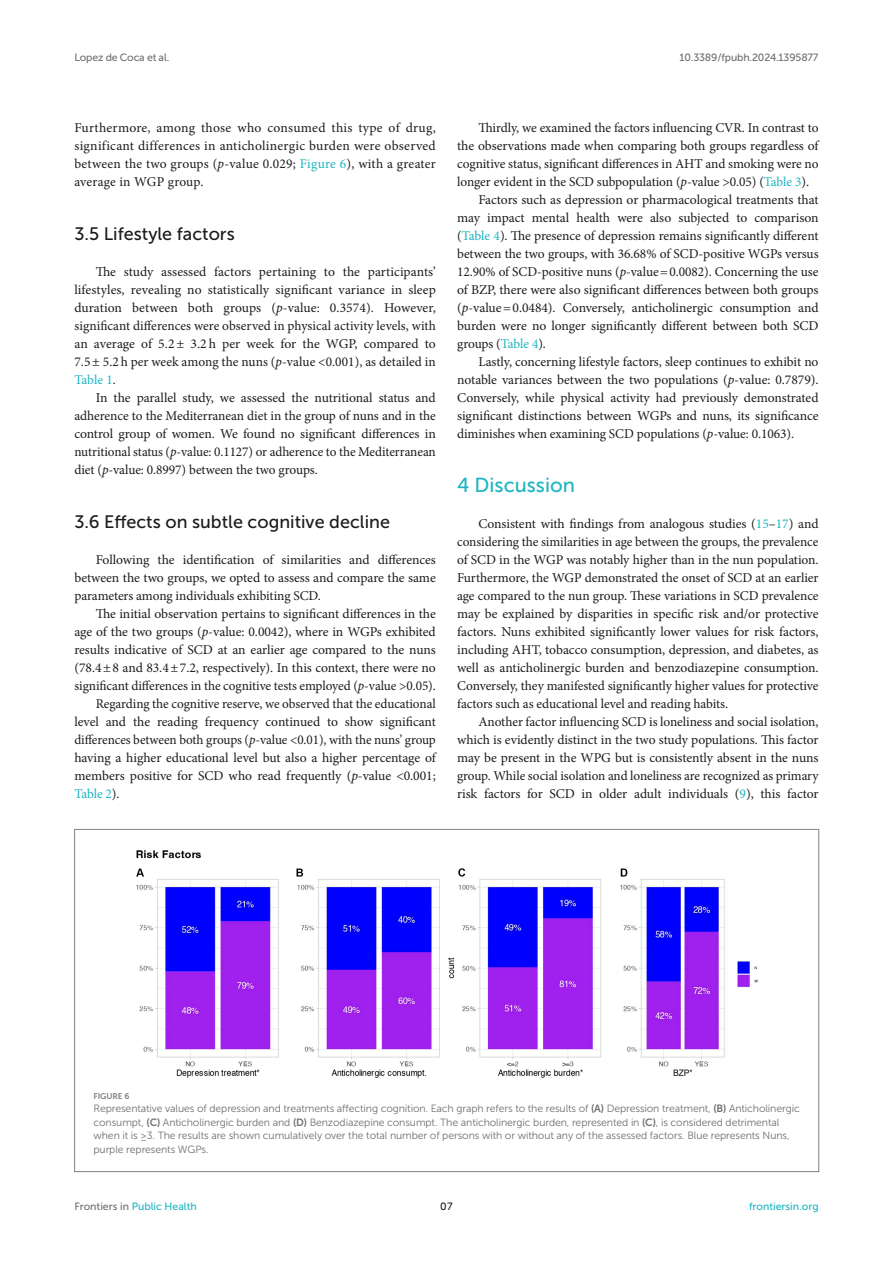
<style>
.page{position:relative;width:893px;height:1263px;background:#fff}
.page>*{position:absolute;margin:0;border:0;box-sizing:border-box;transform-origin:0 0}
.HEAD_1{font:20.25px "Museo Sans 500";color:#1db5c3}
.HEAD_2{font:18px "Museo Sans 500";color:#1b1c1b}
.TEXT{font:13.5px/18px "Minion Pro";letter-spacing:-.005em;color:#1b1c1b;text-align:justify}
.TEXT_FLUSH{font:13.5px/18px "Minion Pro";color:#1b1c1b;text-align:justify}
.FIG_LEG{font:10.5px/13.5px "Museo Sans 300";letter-spacing:-.01em;color:#706f70}
.t1{font:10.5px "Museo Sans 500";letter-spacing:-.015em;color:#706f70}
.t2{font:10.5px "Museo Sans 500";color:#1db5c3}
.t3{font:10.5px "Museo Sans 500";color:#1b1c1b}
.FIG_HD{font:8.25px "Museo Sans 700";letter-spacing:-.01em;color:#7e7f7f}
.s1{font-style:italic}
.s2{color:#1db5c3}
.s3{font-family:"Museo Sans 700"}
.s4{color:#706f70}
</style>
<div class="page">
<img style="left:136px;top:850px;width:622px;height:228px">
<p class="t1" style="left:74px;top:51px;width:96px">Lopez de Coca et al.</p>
<p class="t1" style="left:680px;top:51px;width:140px">10.3389/fpubh.2024.1395877</p>
<p class="TEXT_FLUSH" style="left:74px;top:119px;width:363px">Furthermore, among those who consumed this type of drug, significant differences in anticholinergic burden were observed between the two groups (<span class="s1">p</span>-value 0.029; <span class="s2">Figure 6</span>), with a greater average in WGP group.</p>
<p class="HEAD_2" style="left:74px;top:224px;width:162px">3.5 Lifestyle factors</p>
<p class="TEXT_FLUSH" style="left:74px;top:263px;width:363px;text-indent:21px">The study assessed factors pertaining to the participants’ lifestyles, revealing no statistically significant variance in sleep duration between both groups (<span class="s1">p</span>-value: 0.3574). However, significant differences were observed in physical activity levels, with an average of 5.2± 3.2 h per week for the WGP, compared to 7.5± 5.2 h per week among the nuns (<span class="s1">p</span>-value &lt;0.001), as detailed in <span class="s2">Table 1</span>.</p>
<p class="TEXT" style="left:74px;top:389px;width:363px;text-indent:21px">In the parallel study, we assessed the nutritional status and adherence to the Mediterranean diet in the group of nuns and in the control group of women. We found no significant differences in nutritional status (<span class="s1">p</span>-value: 0.1127) or adherence to the Mediterranean diet (<span class="s1">p</span>-value: 0.8997) between the two groups.</p>
<p class="HEAD_2" style="left:74px;top:512px;width:317px">3.6 Effects on subtle cognitive decline</p>
<p class="TEXT_FLUSH" style="left:74px;top:551px;width:363px;text-indent:21px">Following the identification of similarities and differences between the two groups, we opted to assess and compare the same parameters among individuals exhibiting SCD.</p>
<p class="TEXT" style="left:74px;top:605px;width:363px;text-indent:21px">The initial observation pertains to significant differences in the age of the two groups (<span class="s1">p</span>-value: 0.0042), where in WGPs exhibited results indicative of SCD at an earlier age compared to the nuns (78.4±8 and 83.4±7.2, respectively). In this context, there were no significant differences in the cognitive tests employed (<span class="s1">p</span>-value &gt;0.05).</p>
<p class="TEXT" style="left:74px;top:695px;width:363px;text-indent:21px">Regarding the cognitive reserve, we observed that the educational level and the reading frequency continued to show significant differences between both groups (<span class="s1">p</span>-value &lt;0.01), with the nuns’ group having a higher educational level but also a higher percentage of members positive for SCD who read frequently (<span class="s1">p</span>-value &lt;0.001; <span class="s2">Table 2</span>).</p>
<p class="TEXT" style="left:457px;top:119px;width:363px;text-indent:21px">Thirdly, we examined the factors influencing CVR. In contrast to the observations made when comparing both groups regardless of cognitive status, significant differences in AHT and smoking were no longer evident in the SCD subpopulation (<span class="s1">p</span>-value &gt;0.05) (<span class="s2">Table 3</span>).</p>
<p class="TEXT" style="left:457px;top:191px;width:363px;text-indent:21px">Factors such as depression or pharmacological treatments that may impact mental health were also subjected to comparison (<span class="s2">Table 4</span>). The presence of depression remains significantly different between the two groups, with 36.68% of SCD-positive WGPs versus 12.90% of SCD-positive nuns (<span class="s1">p</span>-value=0.0082). Concerning the use of BZP, there were also significant differences between both groups (<span class="s1">p</span>-value=0.0484). Conversely, anticholinergic consumption and burden were no longer significantly different between both SCD groups (<span class="s2">Table 4</span>).</p>
<p class="TEXT" style="left:457px;top:353px;width:363px;text-indent:21px">Lastly, concerning lifestyle factors, sleep continues to exhibit no notable variances between the two populations (<span class="s1">p</span>-value: 0.7879).<br>Conversely, while physical activity had previously demonstrated significant distinctions between WGPs and nuns, its significance diminishes when examining SCD populations (<span class="s1">p</span>-value: 0.1063).</p>
<p class="HEAD_1" style="left:457px;top:474px;width:119px">4 Discussion</p>
<p class="TEXT_FLUSH" style="left:457px;top:515px;width:363px;text-indent:21px">Consistent with findings from analogous studies (<span class="s2">15</span>–<span class="s2">17</span>) and considering the similarities in age between the groups, the prevalence of SCD in the WGP was notably higher than in the nun population.<br>Furthermore, the WGP demonstrated the onset of SCD at an earlier age compared to the nun group. These variations in SCD prevalence may be explained by disparities in specific risk and/or protective factors. Nuns exhibited significantly lower values for risk factors, including AHT, tobacco consumption, depression, and diabetes, as well as anticholinergic burden and benzodiazepine consumption.<br>Conversely, they manifested significantly higher values for protective factors such as educational level and reading habits.</p>
<p class="TEXT" style="left:457px;top:713px;width:363px;text-indent:21px">Another factor influencing SCD is loneliness and social isolation, which is evidently distinct in the two study populations. This factor may be present in the WPG but is consistently absent in the nuns group. While social isolation and loneliness are recognized as primary risk factors for SCD in older adult individuals (<span class="s2">9</span>), this factor</p>
<p class="FIG_HD" style="left:94px;top:1091px;width:37px">FIGURE 6</p>
<p class="FIG_LEG" style="left:94px;top:1102px;width:708px">Representative values of depression and treatments affecting cognition. Each graph refers to the results of <span class="s3">(A)</span> Depression treatment, <span class="s3">(B)</span> Anticholinergic consumpt, <span class="s3">(C)</span> Anticholinergic burden and <span class="s3">(D)</span> Benzodiazepine consumpt. The anticholinergic burden, represented in <span class="s3">(C)</span>, is considered detrimental when it is ≥3. The results are shown cumulatively over the total number of persons with or without any of the assessed factors. Blue represents Nuns, purple represents WGPs.</p>
<p class="t2" style="left:74px;top:1200px;width:124px"><span class="s4">Frontiers in</span> Public Health</p>
<p class="t3" style="left:440px;top:1200px;width:14px">07</p>
<p class="t2" style="left:749px;top:1200px;width:71px">frontiersin.org</p>
</div>
